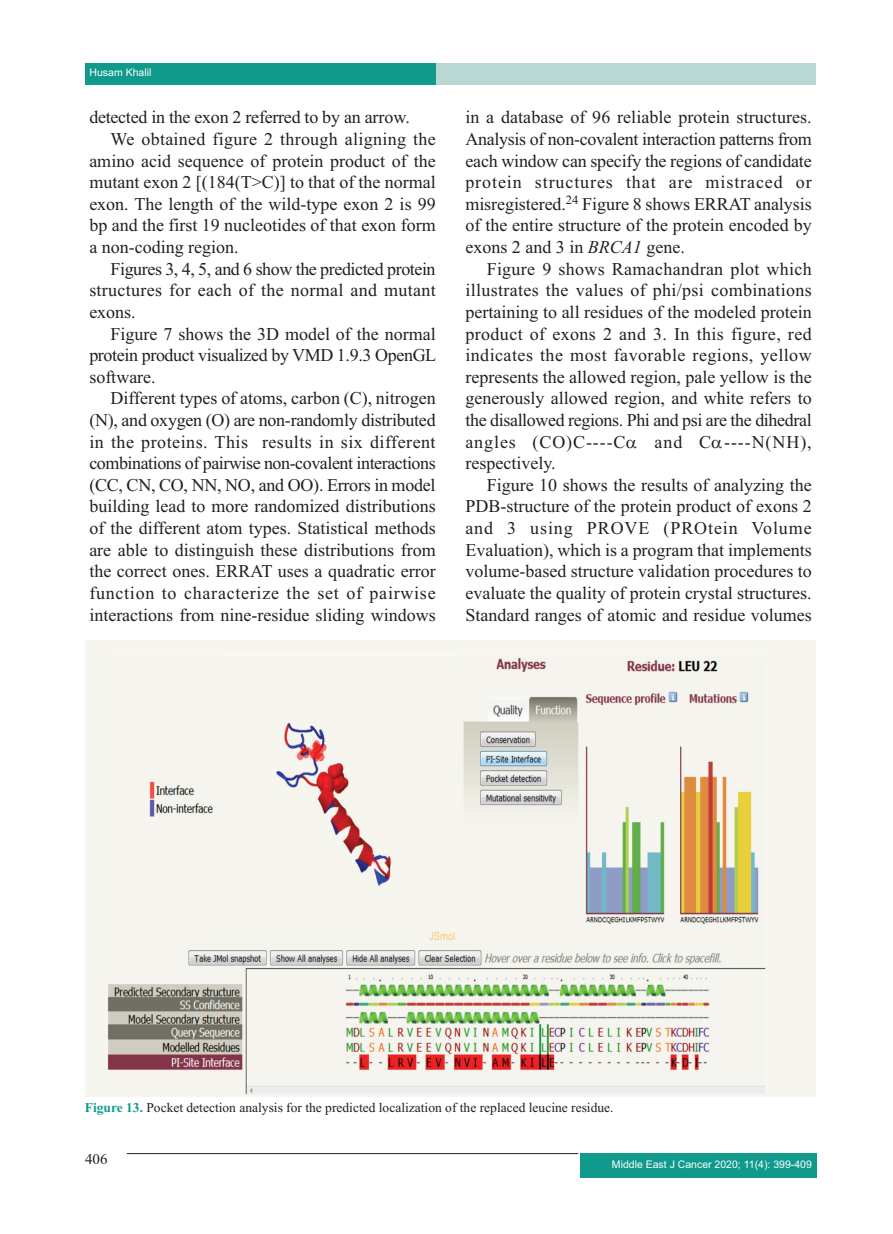
<style>
.page{position:relative;width:893px;height:1234px;background:#fff}
.page>*{position:absolute;margin:0;border:0;box-sizing:border-box;transform-origin:0 0}
.t1{font:18px/21.6px "Times New Roman";color:#231f20;text-align:justify}
.t2{font:15px "Times New Roman";color:#231f20}
.t3{font:13.5px "Times New Roman";color:#231f20}
.t4{font:10.5px "Arial";color:#fff}
.s1{font-style:italic}
.s2{font-weight:700;color:#0f9a8c}
.s3{font-style:inherit}
</style>
<div class="page">
<div style="left:86px;top:64px;width:730px;height:21px;background:#b9d8d4"></div>
<div style="left:85px;top:64px;width:351px;height:21px;background:#0f9a8c"></div>
<div style="left:580px;top:1153px;width:236px;height:24px;background:#0f9a8c"></div>
<hr style="left:127px;top:1152px;width:451px;height:1px;background:#231f20">
<img style="left:85px;top:640px;width:731px;height:456px">
<p class="t4" style="left:90px;top:68px;width:63px">Husam Khalil</p>
<p class="t1" style="left:89px;top:108px;width:322px">detected in the exon 2 referred to by an arrow.</p>
<p class="t1" style="left:89px;top:130px;width:348px;text-indent:21px">We obtained figure 2 through aligning the amino acid sequence of protein product of the mutant exon 2 [(184(T&gt;C)] to that of the normal exon. The length of the wild-type exon 2 is 99 bp and the first 19 nucleotides of that exon form a non-coding region.</p>
<p class="t1" style="left:89px;top:259px;width:348px;text-indent:21px">Figures 3, 4, 5, and 6 show the predicted protein structures for each of the normal and mutant exons.</p>
<p class="t1" style="left:89px;top:324px;width:348px;text-indent:21px">Figure 7 shows the 3D model of the normal protein product visualized by VMD 1.9.3 OpenGL software.</p>
<p class="t1" style="left:89px;top:389px;width:348px;text-indent:21px">Different types of atoms, carbon (C), nitrogen (N), and oxygen (O) are non-randomly distributed in the proteins. This results in six different combinations of pairwise non-covalent interactions (CC, CN, CO, NN, NO, and OO). Errors in model building lead to more randomized distributions of the different atom types. Statistical methods are able to distinguish these distributions from the correct ones. ERRAT uses a quadratic error function to characterize the set of pairwise interactions from nine-residue sliding windows</p>
<p class="t1" style="left:465px;top:108px;width:348px">in a database of 96 reliable protein structures.<br>Analysis of non-covalent interaction patterns from each window can specify the regions of candidate protein structures that are mistraced or misregistered.<sup>24</sup> Figure 8 shows ERRAT analysis of the entire structure of the protein encoded by exons 2 and 3 in <span class="s1">BRCA1</span> gene.</p>
<p class="t1" style="left:465px;top:259px;width:348px;text-indent:21px">Figure 9 shows Ramachandran plot which illustrates the values of phi/psi combinations pertaining to all residues of the modeled protein product of exons 2 and 3. In this figure, red indicates the most favorable regions, yellow represents the allowed region, pale yellow is the generously allowed region, and white refers to the disallowed regions. Phi and psi are the dihedral angles (CO)C----C</p>
<p class="t1" style="left:654px;top:432px;width:159px">and C ----N(NH),</p>
<p class="t1" style="left:465px;top:454px;width:92px">respectively.</p>
<p class="t1" style="left:465px;top:475px;width:348px;text-indent:21px">Figure 10 shows the results of analyzing the PDB-structure of the protein product of exons 2 and 3 using PROVE (PROtein Volume Evaluation), which is a program that implements volume-based structure validation procedures to evaluate the quality of protein crystal structures.<br>Standard ranges of atomic and residue volumes</p>
<p class="t3" style="left:85px;top:1102px;width:530px"><span class="s2">Figure 13.</span> Pocket detection analysis for the predicted localization of the replaced <span class="s3">l</span>eucine residue.</p>
<p class="t2" style="left:85px;top:1152px;width:24px">406</p>
<p class="t4" style="left:612px;top:1160px;width:201px">Middle East J Cancer 2020; 11(4): 399-409</p>
</div>
